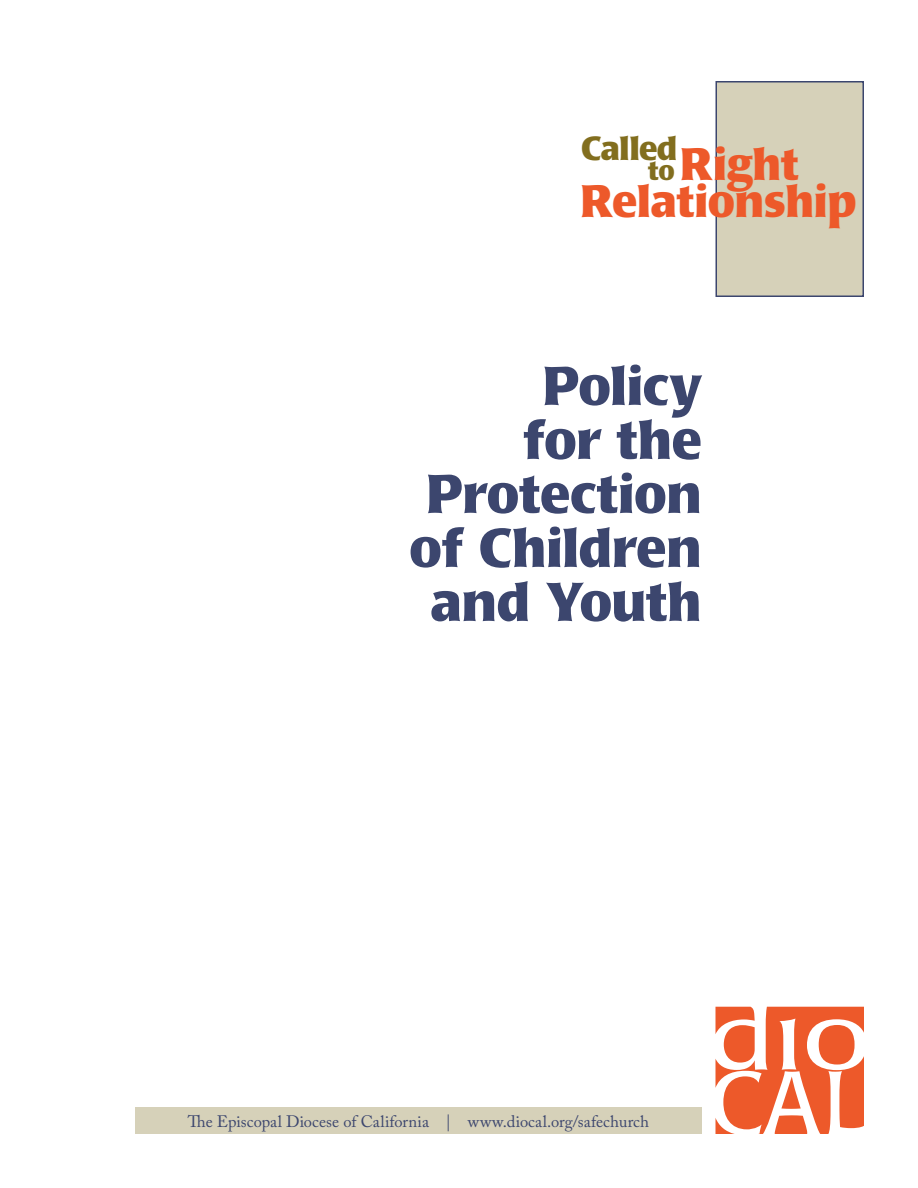
<style>
.page{position:relative;width:918px;height:1188px;background:#fff}
.page>*{position:absolute;margin:0;border:0;box-sizing:border-box;transform-origin:0 0}
.large_header{font:700 54px "Poppl Laudatio";letter-spacing:-.01em;color:#3c466e}
.t1{font:700 45px "Poppl Laudatio";letter-spacing:-.01em;color:#ed592a}
.t2{font:700 33px "Poppl Laudatio";letter-spacing:-.02em;color:#826e1e}
.t3{font:700 27px "Poppl Laudatio";color:#826e1e}
.t4{font:16.5px "Adobe Caslon Pro";letter-spacing:.005em;color:#3c466e}
</style>
<div class="page">
<div style="left:716px;top:81px;width:148px;height:216px;background:#d6d1b9;border:2px solid #3c466e"></div>
<div style="left:135px;top:1107px;width:567px;height:27px;background:#d6d1b9"></div>
<svg style="left:716px;top:1007px;width:148px;height:127px"></svg>
<p class="t2" style="left:581px;top:130px;width:98px">Called</p>
<p class="t3" style="left:648px;top:155px;width:28px">to</p>
<p class="t1" style="left:680px;top:139px;width:120px">Right</p>
<p class="t1" style="left:581px;top:176px;width:277px">Relationship</p>
<p class="large_header" style="left:543px;top:356px;width:161px">Policy</p>
<p class="large_header" style="left:523px;top:410px;width:180px">for the</p>
<p class="large_header" style="left:426px;top:464px;width:277px">Protection</p>
<p class="large_header" style="left:409px;top:518px;width:294px">of Children</p>
<p class="large_header" style="left:431px;top:572px;width:273px">and Youth</p>
<p class="t4" style="left:188px;top:1111px;width:463px">The Episcopal Diocese of California | www.diocal.org/safechurch</p>
</div>
